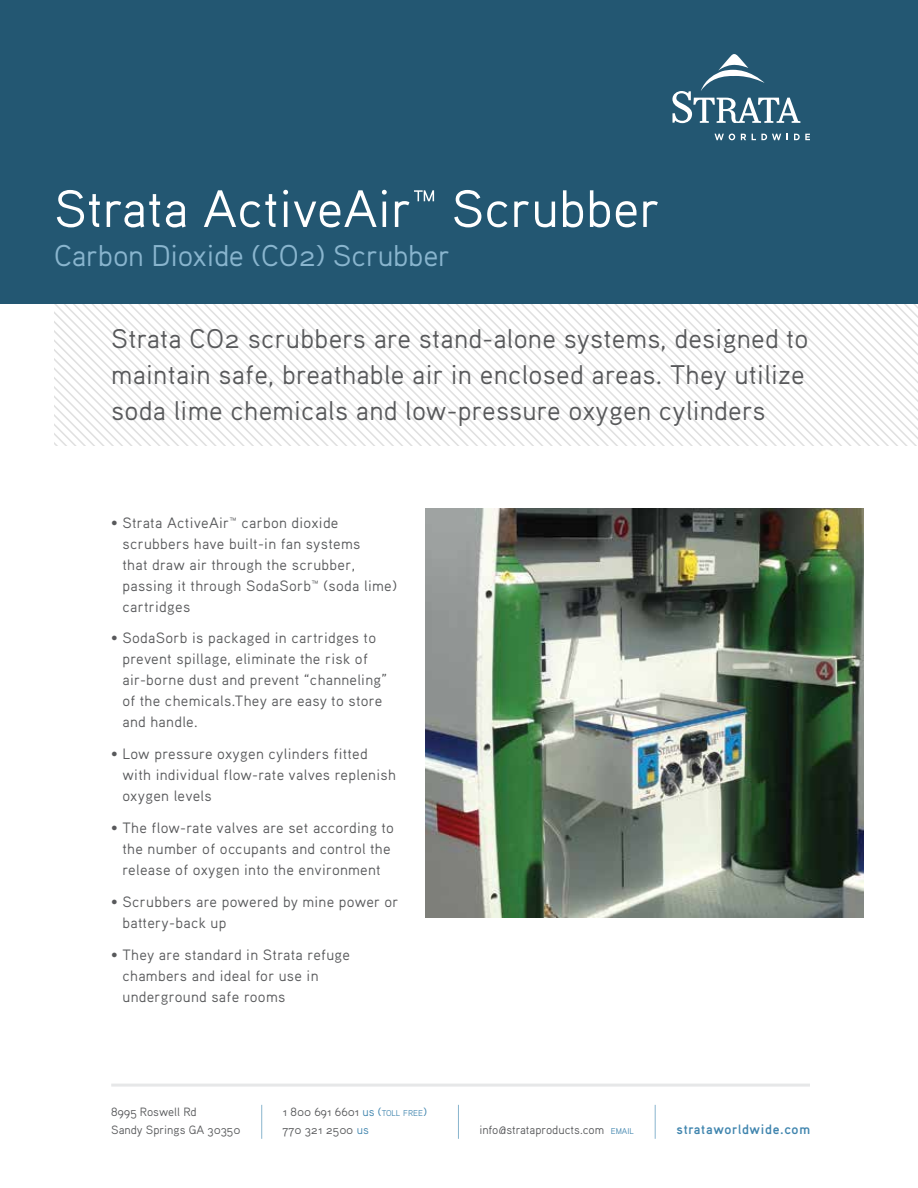
<style>
.page{position:relative;width:918px;height:1188px;background:#fff}
.page>*{position:absolute;margin:0;border:0;box-sizing:border-box;transform-origin:0 0}
.t1{font:52.5px "Aaux Pro Regular OSF";color:#fff}
.t2{font:30px "Aaux Pro Regular OSF";letter-spacing:-.01em;color:#89b5ce}
.t3{font:27px/36px "Aaux Pro Regular OSF";letter-spacing:.01em;color:#58595b}
.t4{font:15px/21px "Aaux Pro Regular OSF";letter-spacing:.02em;color:#58595b}
.t5{font:700 13.5px "Aaux Pro";letter-spacing:.05em;color:#4085ae}
.t6{font:12px/18px "Aaux Pro Regular OSF";color:#58595b}
.s1{color:#4085ae}
.s2{font-size:8.4px;color:#4085ae}
</style>
<div class="page">
<svg style="left:421px;top:303px;width:10px;height:143px"></svg>
<svg style="left:449px;top:303px;width:10px;height:143px"></svg>
<svg style="left:468px;top:303px;width:9px;height:143px"></svg>
<svg style="left:477px;top:303px;width:10px;height:143px"></svg>
<svg style="left:487px;top:303px;width:9px;height:143px"></svg>
<svg style="left:496px;top:303px;width:9px;height:143px"></svg>
<svg style="left:505px;top:303px;width:10px;height:143px"></svg>
<svg style="left:515px;top:303px;width:9px;height:143px"></svg>
<svg style="left:524px;top:303px;width:9px;height:143px"></svg>
<svg style="left:533px;top:303px;width:10px;height:143px"></svg>
<svg style="left:543px;top:303px;width:9px;height:143px"></svg>
<svg style="left:552px;top:303px;width:9px;height:143px"></svg>
<svg style="left:561px;top:303px;width:10px;height:143px"></svg>
<svg style="left:571px;top:303px;width:9px;height:143px"></svg>
<svg style="left:580px;top:303px;width:9px;height:143px"></svg>
<svg style="left:589px;top:303px;width:10px;height:143px"></svg>
<svg style="left:599px;top:303px;width:9px;height:143px"></svg>
<svg style="left:608px;top:303px;width:9px;height:143px"></svg>
<svg style="left:617px;top:303px;width:301px;height:143px"></svg>
<div style="left:0;top:0;width:918px;height:303px;background:#235772"></div>
<svg style="left:715px;top:134px;width:20px;height:6px"></svg>
<svg style="left:741px;top:134px;width:5px;height:6px"></svg>
<svg style="left:752px;top:134px;width:29px;height:6px"></svg>
<svg style="left:794px;top:134px;width:16px;height:6px"></svg>
<svg style="left:672px;top:54px;width:128px;height:69px"></svg>
<hr style="left:111px;top:1084px;width:699px;height:3px;background:#e6e7e8">
<hr style="left:261px;top:1105px;width:1px;height:34px;background:#89b5ce">
<hr style="left:458px;top:1105px;width:1px;height:34px;background:#89b5ce">
<hr style="left:655px;top:1105px;width:1px;height:34px;background:#89b5ce">
<img style="left:426px;top:509px;width:438px;height:409px">
<h1 class="t1" style="left:54px;top:176px;width:608px">Strata ActiveAir™ Scrubber</h1>
<h2 class="t2" style="left:54px;top:237px;width:398px">Carbon Dioxide (CO2) Scrubber</h2>
<h3 class="t3" style="left:111px;top:319px;width:699px">Strata CO2 scrubbers are stand-alone systems, designed to maintain safe, breathable air in enclosed areas. They utilize soda lime chemicals and low-pressure oxygen cylinders</h3>
<p class="t4" style="left:122px;top:511px;width:276px;text-indent:-11px">• Strata ActiveAir™ carbon dioxide scrubbers have built-in fan systems<br>that draw air through the scrubber, passing it through SodaSorb™ (soda lime) cartridges</p>
<p class="t4" style="left:122px;top:627px;width:266px;text-indent:-11px">• SodaSorb is packaged in cartridges to prevent spillage, eliminate the risk of air-borne dust and prevent “channeling” of the chemicals.They are easy to store and handle.</p>
<p class="t4" style="left:122px;top:743px;width:275px;text-indent:-11px">• Low pressure oxygen cylinders fitted with individual flow-rate valves replenish oxygen levels</p>
<p class="t4" style="left:111px;top:817px;width:284px;text-align:center">• The flow-rate valves are set according to the number of occupants and control the release of oxygen into the environment</p>
<p class="t4" style="left:122px;top:891px;width:278px;text-indent:-11px">• Scrubbers are powered by mine power or battery-back up</p>
<p class="t4" style="left:122px;top:943px;width:229px;text-indent:-11px">• They are standard in Strata refuge chambers and ideal for use in underground safe rooms</p>
<p class="t6" style="left:111px;top:1102px;width:131px">8995 Roswell Rd<br>Sandy Springs GA 30350</p>
<p class="t6" style="left:283px;top:1102px;width:146px">1 800 691 6601 <span class="s1">us (</span><span class="s2">TOLL FREE</span><span class="s1">)<br></span>770 321 2500 <span class="s1">us</span></p>
<p class="t6" style="left:479px;top:1120px;width:156px">info@strataproducts.com <span class="s2">EMAIL</span></p>
<p class="t5" style="left:677px;top:1120px;width:135px">strataworldwide.com</p>
</div>
